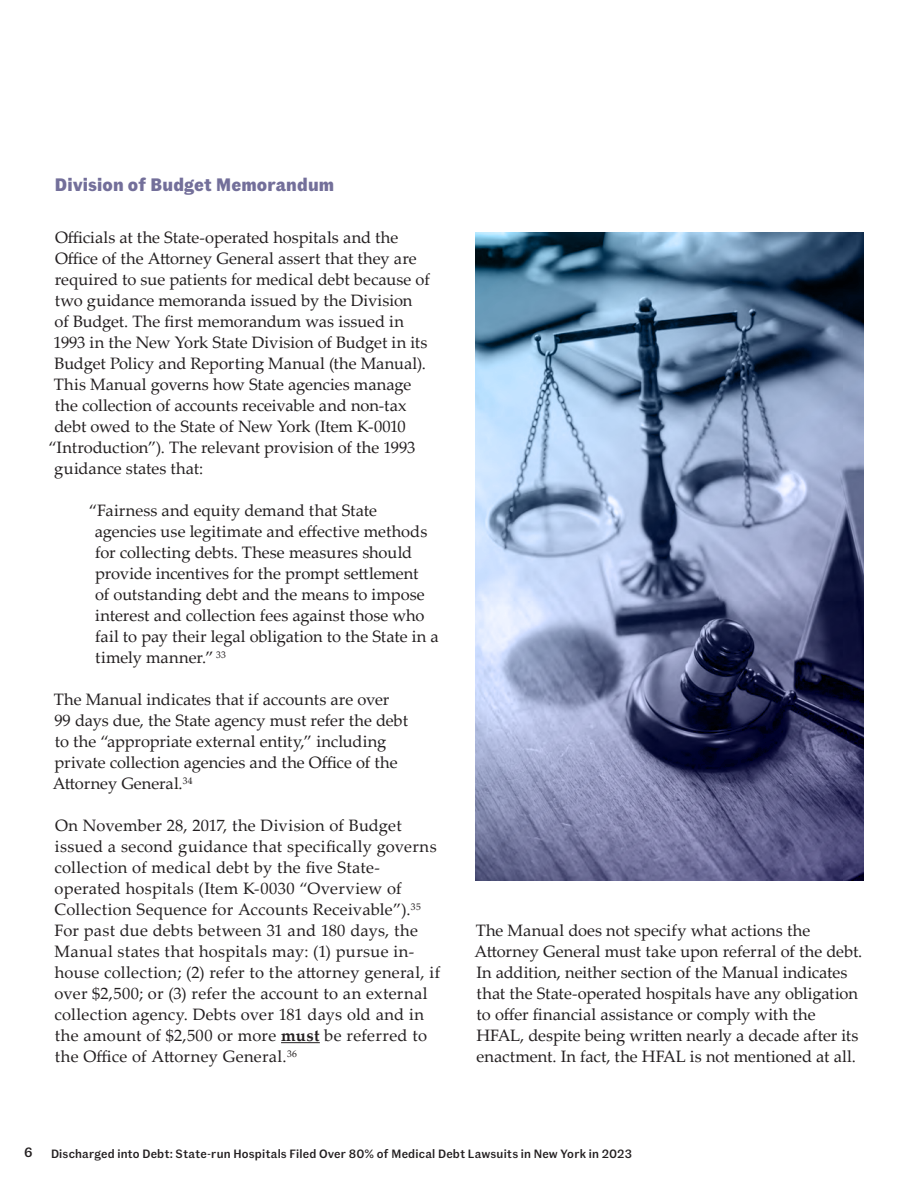
<style>
.page{position:relative;width:918px;height:1188px;background:#fff}
.page>*{position:absolute;margin:0;border:0;box-sizing:border-box;transform-origin:0 0}
.Sub_Head{font:700 18px "Fann Grotesque";letter-spacing:.005em;color:#736f9a}
.Body_Copy{font:16.5px/21px "Palatino Linotype";color:#231f20}
.t1{font:500 13.5px "Fann Grotesque";color:#231f20}
.t2{font:500 12px "Fann Grotesque";letter-spacing:.015em;color:#231f20}
.s1{font-weight:700}
</style>
<div class="page">
<hr style="left:281px;top:1042px;width:39px;height:1px;background:#231f20">
<img style="left:476px;top:232px;width:388px;height:648px">
<p class="Sub_Head" style="left:55px;top:173px;width:281px">Division of Budget Memorandum</p>
<p class="Body_Copy" style="left:55px;top:226px;width:345px">Officials at the State-operated hospitals and the</p>
<p class="Body_Copy" style="left:55px;top:247px;width:363px">Office of the Attorney General assert that they are</p>
<p class="Body_Copy" style="left:55px;top:268px;width:377px">required to sue patients for medical debt because of</p>
<p class="Body_Copy" style="left:55px;top:289px;width:359px">two guidance memoranda issued by the Division</p>
<p class="Body_Copy" style="left:55px;top:310px;width:351px">of Budget. The first memorandum was issued in</p>
<p class="Body_Copy" style="left:54px;top:331px;width:375px">1993 in the New York State Division of Budget in its</p>
<p class="Body_Copy" style="left:55px;top:352px;width:373px">Budget Policy and Reporting Manual (the Manual).</p>
<p class="Body_Copy" style="left:54px;top:373px;width:359px">This Manual governs how State agencies manage</p>
<p class="Body_Copy" style="left:55px;top:394px;width:354px">the collection of accounts receivable and non-tax</p>
<p class="Body_Copy" style="left:54px;top:415px;width:353px">debt owed to the State of New York (Item K-0010</p>
<p class="Body_Copy" style="left:48px;top:436px;width:368px">“Introduction”). The relevant provision of the 1993</p>
<p class="Body_Copy" style="left:54px;top:457px;width:150px">guidance states that:</p>
<p class="Body_Copy" style="left:95px;top:499px;width:345px;text-indent:-6px">“Fairness and equity demand that State agencies use legitimate and effective methods for collecting debts. These measures should provide incentives for the prompt settlement<br>of outstanding debt and the means to impose interest and collection fees against those who fail to pay their legal obligation to the State in a timely manner.” <sup>33</sup></p>
<p class="Body_Copy" style="left:53px;top:688px;width:357px">The Manual indicates that if accounts are over 99 days due, the State agency must refer the debt to the “appropriate external entity,” including private collection agencies and the Office of the Attorney General.<sup>34</sup></p>
<p class="Body_Copy" style="left:54px;top:814px;width:387px">On November 28, 2017, the Division of Budget issued a second guidance that specifically governs collection of medical debt by the five State&shy;operated hospitals (Item K-0030 “Overview of Collection Sequence for Accounts Receivable”).<sup>35<br></sup>For past due debts between 31 and 180 days, the Manual states that hospitals may: (1) pursue in&shy;house collection; (2) refer to the attorney general, if over $2,500; or (3) refer the account to an external collection agency. Debts over 181 days old and in the amount of $2,500 or more <span class="s1">must</span> be referred to the Office of Attorney General.<sup>36</sup></p>
<p class="Body_Copy" style="left:475px;top:919px;width:389px">The Manual does not specify what actions the Attorney General must take upon referral of the debt.<br>In addition, neither section of the Manual indicates that the State-operated hospitals have any obligation to offer financial assistance or comply with the HFAL, despite being written nearly a decade after its enactment. In fact, the HFAL is not mentioned at all.</p>
<p class="t1" style="left:24px;top:1145px;width:10px">6</p>
<p class="t2" style="left:51px;top:1146px;width:583px">Discharged into Debt: State-run Hospitals Filed Over 80% of Medical Debt Lawsuits in New York in 2023</p>
</div>
